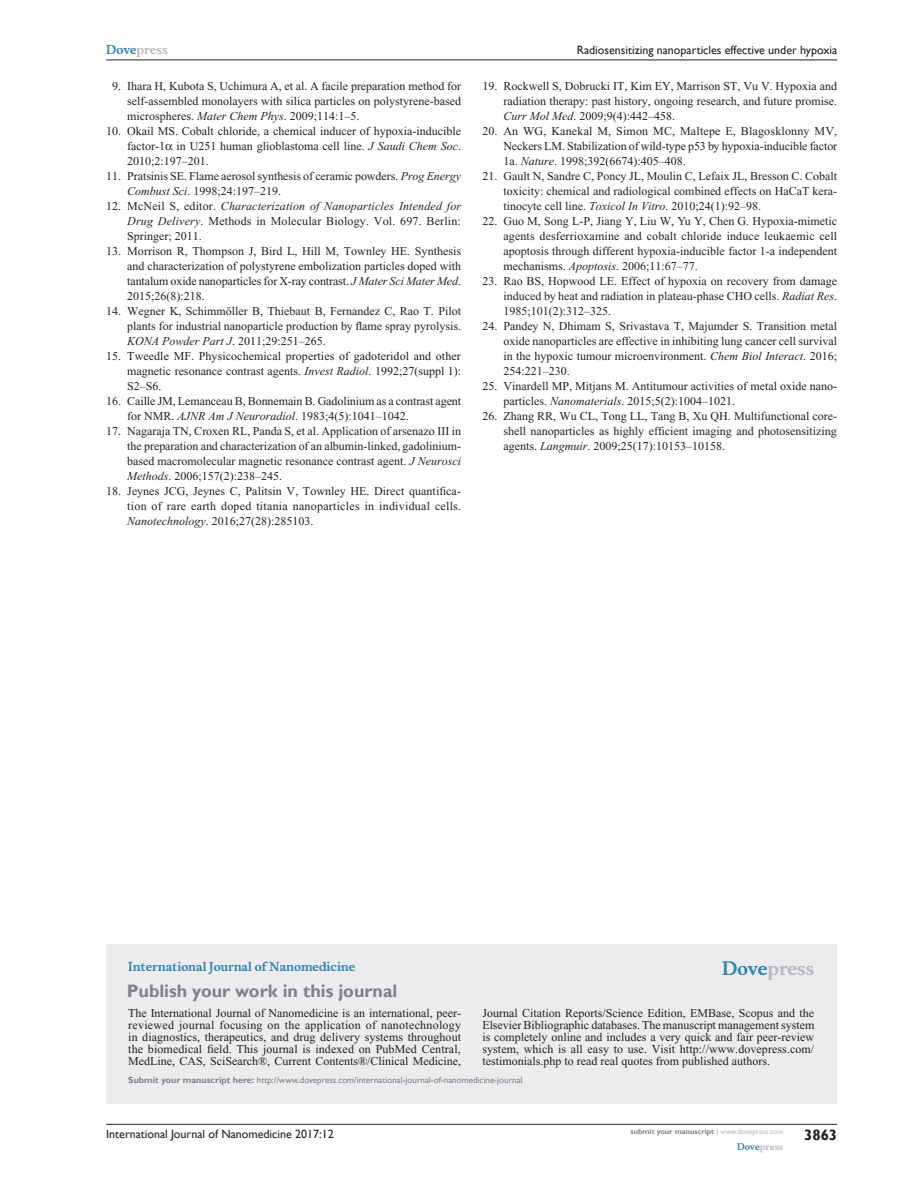
<style>
.page{position:relative;width:918px;height:1188px;background:#fff}
.page>*{position:absolute;margin:0;border:0;box-sizing:border-box;transform-origin:0 0}
.PromBx-H1{font:700 18px "Gill Sans";color:#808285}
.PromBx-Brand{font:700 18px "Musee";color:#b8b9bc}
.t1{font:700 15px "Gill Sans";color:#231f20}
.RefNL2{font:12px/15px "Times New Roman";color:#231f20;text-align:justify}
.PromBx-Tx{font:12px/12px "Times New Roman";color:#231f20;text-align:justify}
.t2{font:12px "Gill Sans";color:#231f20}
.PromBx-JrnlName{font:700 12px "Musee";color:#3485ae}
.t3{font:700 12px "Musee";color:#b8b9bc}
.PromBx-SubmitMssWebA{font:9px "Gill Sans";color:#808285}
.t4{font:700 9px "Musee";color:#b8b9bc}
.t5{font:700 7.5px "Gill Sans";color:#808285}
.s1{color:#3485ae}
.s2{font-style:italic}
.s3{font-weight:700}
.s4{font-weight:400;color:#b8b9bc}
</style>
<div class="page">
<div style="left:106px;top:944px;width:731px;height:159px;background:#ececee"></div>
<hr style="left:106px;top:1124px;width:731px;height:1px;background:#231f20">
<hr style="left:106px;top:60px;width:731px;height:1px;background:#231f20">
<p class="t3" style="left:106px;top:43px;width:63px"><span class="s1">Dove</span>press</p>
<p class="RefNL2" style="left:127px;top:79px;width:335px;text-indent:-15px">9. Ihara H, Kubota S, Uchimura A, et al. A facile preparation method for self-assembled monolayers with silica particles on polystyrene-based microspheres. <span class="s2">Mater Chem Phys</span>. 2009;114:1–5.</p>
<p class="RefNL2" style="left:127px;top:124px;width:335px;text-indent:-21px">10. Okail MS. Cobalt chloride, a chemical inducer of hypoxia-inducible factor-1 in U251 human glioblastoma cell line. <span class="s2">J Saudi Chem Soc</span>.<br>2010;2:197–201.</p>
<p class="RefNL2" style="left:127px;top:169px;width:335px;text-indent:-21px">11. Pratsinis SE. Flame aerosol synthesis of ceramic powders. <span class="s2">Prog Energy<br>Combust Sci</span>. 1998;24:197–219.</p>
<p class="RefNL2" style="left:127px;top:199px;width:335px;text-indent:-21px">12. McNeil S, editor. <span class="s2">Characterization of Nanoparticles Intended for Drug Delivery</span>. Methods in Molecular Biology. Vol. 697. Berlin:<br>Springer; 2011.</p>
<p class="RefNL2" style="left:127px;top:244px;width:336px;text-indent:-21px">13. Morrison R, Thompson J, Bird L, Hill M, Townley HE. Synthesis and characterization of polystyrene embolization particles doped with tantalum oxide nanoparticles for X-ray contrast. <span class="s2">J Mater Sci Mater Med</span>.<br>2015;26(8):218.</p>
<p class="RefNL2" style="left:127px;top:304px;width:335px;text-indent:-21px">14. Wegner K, Schimmöller B, Thiebaut B, Fernandez C, Rao T. Pilot plants for industrial nanoparticle production by flame spray pyrolysis.<br><span class="s2">KONA Powder Part J</span>. 2011;29:251–265.</p>
<p class="RefNL2" style="left:127px;top:349px;width:335px;text-indent:-21px">15. Tweedle MF. Physicochemical properties of gadoteridol and other magnetic resonance contrast agents. <span class="s2">Invest Radiol</span>. 1992;27(suppl 1):<br>S2–S6.</p>
<p class="RefNL2" style="left:127px;top:394px;width:335px;text-indent:-21px">16. Caille JM, Lemanceau B, Bonnemain B. Gadolinium as a contrast agent for NMR. <span class="s2">AJNR Am J Neuroradiol</span>. 1983;4(5):1041–1042.</p>
<p class="RefNL2" style="left:127px;top:424px;width:335px;text-indent:-21px">17. Nagaraja TN, Croxen RL, Panda S, et al. Application of arsenazo III in the preparation and characterization of an albumin-linked, gadolinium&shy;based macromolecular magnetic resonance contrast agent. <span class="s2">J Neurosci Methods</span>. 2006;157(2):238–245.</p>
<p class="RefNL2" style="left:127px;top:484px;width:335px;text-indent:-21px">18. Jeynes JCG, Jeynes C, Palitsin V, Townley HE. Direct quantifica&shy;tion of rare earth doped titania nanoparticles in individual cells.<br><span class="s2">Nanotechnology</span>. 2016;27(28):285103.</p>
<p class="t2" style="left:577px;top:43px;width:262px">Radiosensitizing nanoparticles effective under hypoxia</p>
<p class="RefNL2" style="left:503px;top:79px;width:335px;text-indent:-21px">19. Rockwell S, Dobrucki IT, Kim EY, Marrison ST, Vu V. Hypoxia and radiation therapy: past history, ongoing research, and future promise.<br><span class="s2">Curr Mol Med</span>. 2009;9(4):442–458.</p>
<p class="RefNL2" style="left:503px;top:124px;width:335px;text-indent:-21px">20. An WG, Kanekal M, Simon MC, Maltepe E, Blagosklonny MV, Neckers LM. Stabilization of wild-type p53 by hypoxia-inducible factor 1a. <span class="s2">Nature</span>. 1998;392(6674):405–408.</p>
<p class="RefNL2" style="left:503px;top:169px;width:335px;text-indent:-21px">21. Gault N, Sandre C, Poncy JL, Moulin C, Lefaix JL, Bresson C. Cobalt toxicity: chemical and radiological combined effects on HaCaT kera&shy;tinocyte cell line. <span class="s2">Toxicol In Vitro</span>. 2010;24(1):92–98.</p>
<p class="RefNL2" style="left:503px;top:214px;width:335px;text-indent:-21px">22. Guo M, Song L-P, Jiang Y, Liu W, Yu Y, Chen G. Hypoxia-mimetic agents desferrioxamine and cobalt chloride induce leukaemic cell apoptosis through different hypoxia-inducible factor 1-a independent mechanisms. <span class="s2">Apoptosis</span>. 2006;11:67–77.</p>
<p class="RefNL2" style="left:503px;top:274px;width:335px;text-indent:-21px">23. Rao BS, Hopwood LE. Effect of hypoxia on recovery from damage induced by heat and radiation in plateau-phase CHO cells. <span class="s2">Radiat Res</span>.<br>1985;101(2):312–325.</p>
<p class="RefNL2" style="left:503px;top:319px;width:335px;text-indent:-21px">24. Pandey N, Dhimam S, Srivastava T, Majumder S. Transition metal oxide nanoparticles are effective in inhibiting lung cancer cell survival in the hypoxic tumour microenvironment. <span class="s2">Chem Biol Interact</span>. 2016; 254:221–230.</p>
<p class="RefNL2" style="left:503px;top:379px;width:335px;text-indent:-21px">25. Vinardell MP, Mitjans M. Antitumour activities of metal oxide nano&shy;particles. <span class="s2">Nanomaterials</span>. 2015;5(2):1004–1021.</p>
<p class="RefNL2" style="left:503px;top:409px;width:335px;text-indent:-21px">26. Zhang RR, Wu CL, Tong LL, Tang B, Xu QH. Multifunctional core&shy;shell nanoparticles as highly efficient imaging and photosensitizing agents. <span class="s2">Langmuir</span>. 2009;25(17):10153–10158.</p>
<p class="PromBx-JrnlName" style="left:128px;top:959px;width:228px">International Journal of Nanomedicine</p>
<p class="PromBx-H1" style="left:127px;top:980px;width:272px">Publish your work in this journal</p>
<p class="PromBx-Brand" style="left:722px;top:958px;width:94px"><span class="s1">Dove</span>press</p>
<p class="PromBx-Tx" style="left:128px;top:1007px;width:334px">The International Journal of Nanomedicine is an international, peer&shy;reviewed journal focusing on the application of nanotechnology in diagnostics, therapeutics, and drug delivery systems throughout the biomedical field. This journal is indexed on PubMed Central, MedLine, CAS, SciSearch®, Current Contents®/Clinical Medicine,</p>
<p class="PromBx-Tx" style="left:482px;top:1007px;width:334px">Journal Citation Reports/Science Edition, EMBase, Scopus and the Elsevier Bibliographic databases. The manuscript management system is completely online and includes a very quick and fair peer-review system, which is all easy to use. Visit http://www.dovepress.com/ testimonials.php to read real quotes from published authors.</p>
<p class="PromBx-SubmitMssWebA" style="left:128px;top:1075px;width:396px"><span class="s3">Submit your manuscript here:</span> http://www.dovepress.com/international-journal-of-nanomedicine-journal</p>
<p class="t2" style="left:106px;top:1127px;width:229px">International Journal of Nanomedicine 2017:12</p>
<p class="t5" style="left:631px;top:1127px;width:154px">submit your manuscript <span class="s4">| www.dovepress.com</span></p>
<p class="t4" style="left:737px;top:1141px;width:48px"><span class="s1">Dove</span>press</p>
<p class="t1" style="left:804px;top:1126px;width:35px">3863</p>
</div>
